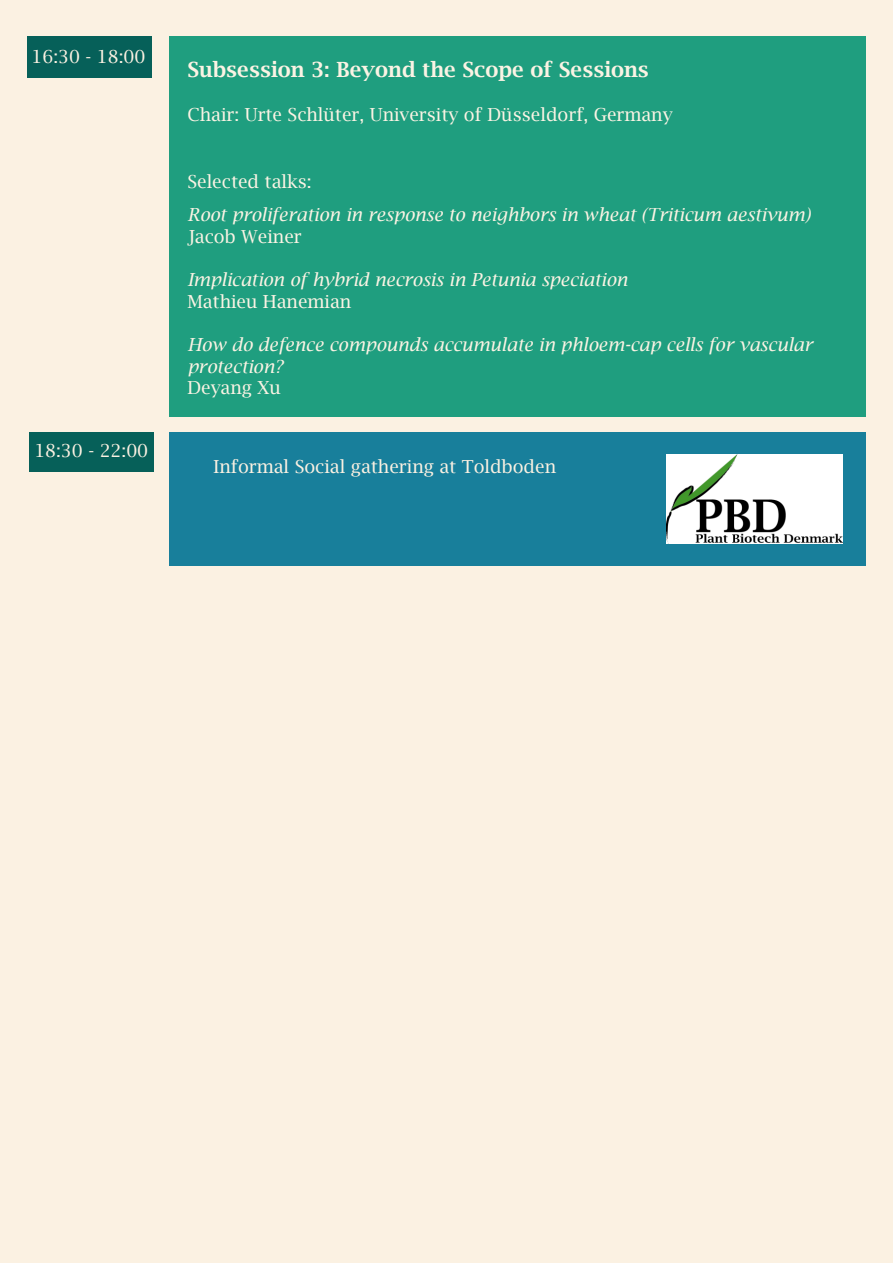
<style>
.page{position:relative;width:893px;height:1263px;background:#fbf1e2}
.page>*{position:absolute;margin:0;border:0;box-sizing:border-box;transform-origin:0 0}
.Event{font:600 21px "Lucida Bright";color:#fbf3e4}
.Event-2{font:italic 18px/21.6px "Lucida Bright";color:#fbf3e4}
.Event-3{font:18px "Lucida Bright";color:#fbf3e4}
.Event-4{font:18px "Lucida Bright";color:#fbf1e2}
.Klokke{font:18px "Lucida Bright";color:#fbf1e2}
</style>
<div class="page">
<div style="left:29px;top:432px;width:125px;height:39px;background:#066059"></div>
<div style="left:169px;top:432px;width:697px;height:133px;background:#187f9b"></div>
<img style="left:666px;top:454px;width:176px;height:90px">
<div style="left:169px;top:36px;width:697px;height:381px;background:#1f9e7f"></div>
<div style="left:27px;top:36px;width:124px;height:41px;background:#066059"></div>
<p class="Klokke" style="left:32px;top:46px;width:115px">16:30 - 18:00</p>
<p class="Klokke" style="left:34px;top:441px;width:115px">18:30 - 22:00</p>
<p class="Event" style="left:187px;top:58px;width:463px">Subsession 3: Beyond the Scope of Sessions</p>
<p class="Event-3" style="left:187px;top:104px;width:487px">Chair: Urte Schlüter, University of Düsseldorf, Germany</p>
<p class="Event-3" style="left:187px;top:171px;width:126px">Selected talks:</p>
<p class="Event-2" style="left:187px;top:204px;width:624px">Root proliferation in response to neighbors in wheat (Triticum aestivum)</p>
<p class="Event-3" style="left:187px;top:226px;width:116px">Jacob Weiner</p>
<p class="Event-2" style="left:187px;top:269px;width:442px">Implication of hybrid necrosis in Petunia speciation</p>
<p class="Event-3" style="left:187px;top:291px;width:165px">Mathieu Hanemian</p>
<p class="Event-2" style="left:187px;top:334px;width:627px">How do defence compounds accumulate in phloem-cap cells for vascular protection?</p>
<p class="Event-3" style="left:187px;top:377px;width:95px">Deyang Xu</p>
<p class="Event-4" style="left:213px;top:457px;width:344px">Informal Social gathering at Toldboden</p>
</div>
